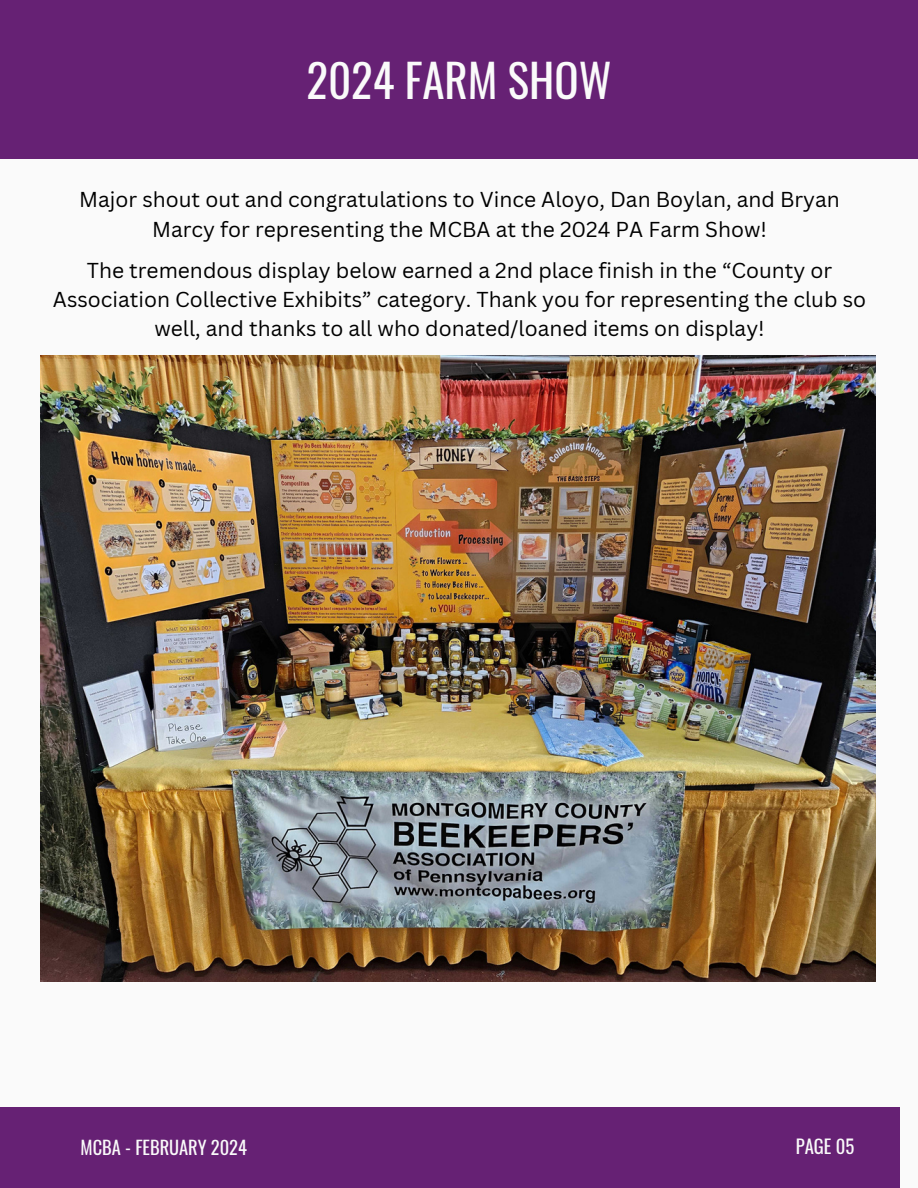
<style>
.page{position:relative;width:918px;height:1188px;background:#fafafa}
.page>*{position:absolute;margin:0;border:0;box-sizing:border-box;transform-origin:0 0}
.t1{font:45px "Oswald";color:#fafafa}
.t2{font:21px/29.2px "Canva Sans";color:#000;text-align:center}
.t3{font:18.6px "Oswald";color:#fafafa}
.t4{font:18.45px "Oswald";color:#fafafa}
</style>
<div class="page">
<div style="left:0;top:0;width:918px;height:158px;background:#662174"></div>
<div style="left:0;top:1107px;width:900px;height:81px;background:#662174"></div>
<img style="left:41px;top:355px;width:835px;height:627px">
<p class="t1" style="left:306px;top:46px;width:307px">2024 FARM SHOW</p>
<p class="t2" style="left:79px;top:185px;width:762px">Major shout out and congratulations to Vince Aloyo, Dan Boylan, and Bryan<br>Marcy for representing the MCBA at the 2024 PA Farm Show!</p>
<p class="t2" style="left:53px;top:255px;width:815px">The tremendous display below earned a 2nd place finish in the “County or<br>Association Collective Exhibits” category. Thank you for representing the club so well, and thanks to all who donated/loaned items on display!</p>
<h2 class="t4" style="left:81px;top:1133px;width:168px">MCBA - FEBRUARY 2024</h2>
<h2 class="t3" style="left:796px;top:1132px;width:60px">PAGE 05</h2>
</div>
